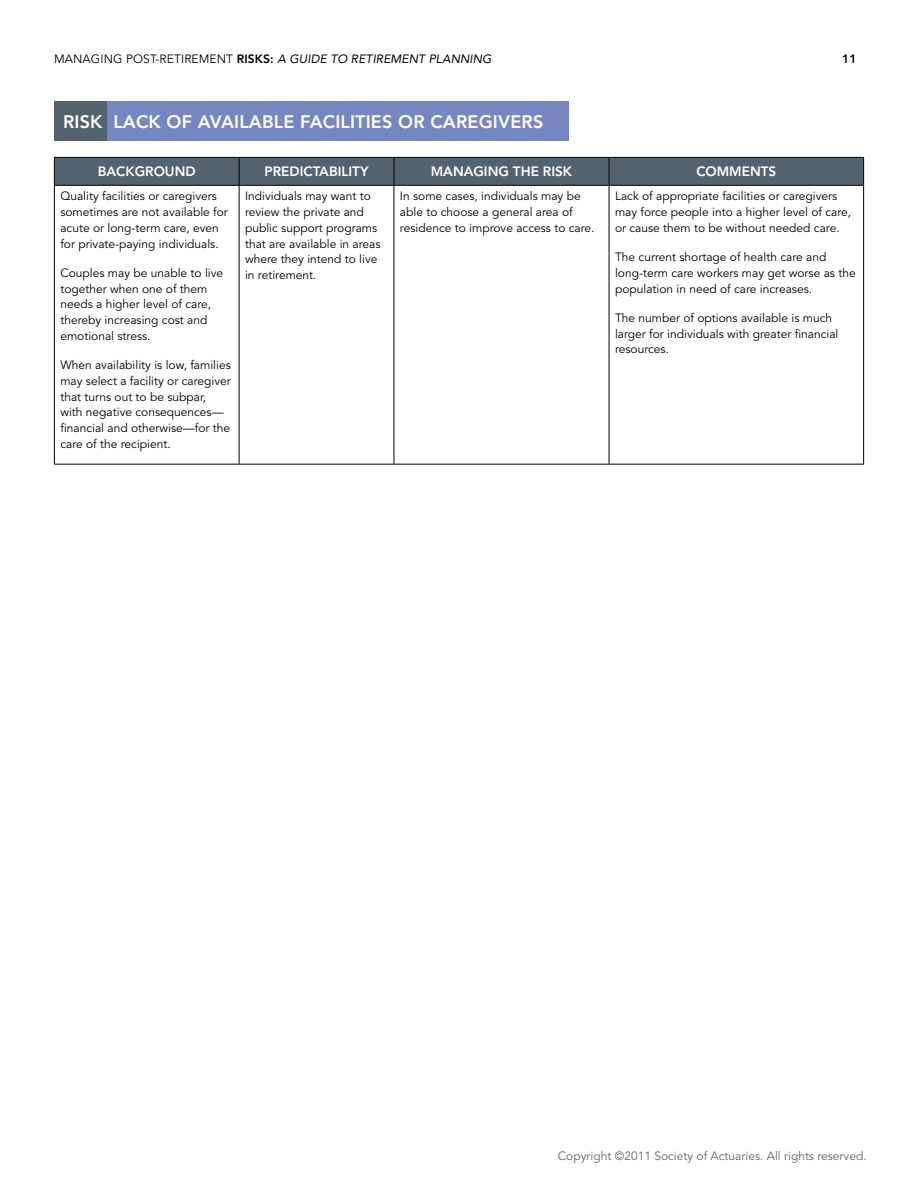
<style>
.page{position:relative;width:918px;height:1188px;background:#fff}
.page>*{position:absolute;margin:0;border:0;box-sizing:border-box;transform-origin:0 0}
.t1{font:800 18px "Avenir";letter-spacing:.01em;color:#fff}
.t2{font:800 13.5px "Avenir";color:#fff}
.t3{font:12px/15.8px "Avenir";color:#000}
.t4{font:italic 12px "Avenir";letter-spacing:.01em;color:#000}
.t5{font:12px "Avenir";color:#636466}
.t6{font:800 12px "Avenir";color:#000}
.s1{font-style:normal}
.s2{font-weight:800;font-style:normal}
</style>
<div class="page">
<div style="left:54px;top:102px;width:514px;height:39px;background:#7686c2"></div>
<hr style="left:54px;top:185px;width:185px;height:1px;background:#000">
<hr style="left:239px;top:185px;width:155px;height:1px;background:#000">
<hr style="left:394px;top:185px;width:215px;height:1px;background:#000">
<hr style="left:609px;top:185px;width:255px;height:1px;background:#000">
<svg style="left:54px;top:157px;width:810px;height:28px;background:#4e5c69"></svg>
<hr style="left:54px;top:186px;width:1px;height:278px;background:#000">
<hr style="left:239px;top:186px;width:1px;height:278px;background:#000">
<hr style="left:394px;top:186px;width:1px;height:278px;background:#000">
<hr style="left:609px;top:186px;width:1px;height:278px;background:#000">
<hr style="left:863px;top:186px;width:1px;height:278px;background:#000">
<hr style="left:54px;top:464px;width:185px;height:1px;background:#000">
<hr style="left:239px;top:464px;width:155px;height:1px;background:#000">
<hr style="left:394px;top:464px;width:215px;height:1px;background:#000">
<hr style="left:609px;top:464px;width:255px;height:1px;background:#000">
<div style="left:54px;top:102px;width:52px;height:39px;background:#53626f"></div>
<p class="t4" style="left:54px;top:52px;width:439px"><span class="s1">MANAGING POST-RETIREMENT</span> <span class="s2">RISKS:</span> A GUIDE TO RETIREMENT PLANNING</p>
<p class="t6" style="left:842px;top:52px;width:16px">11</p>
<h1 class="t1" style="left:63px;top:111px;width:74px">RISK LACK</h1>
<h1 class="t1" style="left:167px;top:111px;width:55px">OF AVAILABLE</h1>
<h1 class="t1" style="left:300px;top:111px;width:20px">FACILITIES</h1>
<h1 class="t1" style="left:398px;top:111px;width:57px">OR CAREGIVERS</h1>
<p class="t2" style="left:98px;top:164px;width:99px">BACKGROUND</p>
<p class="t2" style="left:265px;top:164px;width:106px">PREDICTABILITY</p>
<p class="t2" style="left:431px;top:164px;width:143px">MANAGING THE RISK</p>
<p class="t2" style="left:696px;top:164px;width:81px">COMMENTS</p>
<p class="t3" style="left:60px;top:189px;width:169px">Quality facilities or caregivers sometimes are not available for acute or long-term care, even for private-paying individuals.</p>
<p class="t3" style="left:60px;top:265px;width:164px">Couples may be unable to live together when one of them needs a higher level of care, thereby increasing cost and emotional stress.</p>
<p class="t3" style="left:60px;top:357px;width:172px">When availability is low, families may select a facility or caregiver that turns out to be subpar, with negative consequences— financial and otherwise—for the care of the recipient.</p>
<p class="t3" style="left:245px;top:189px;width:137px">Individuals may want to review the private and public support programs that are available in areas where they intend to live in retirement.</p>
<p class="t3" style="left:400px;top:189px;width:196px">In some cases, individuals may be able to choose a general area of residence to improve access to care.</p>
<p class="t3" style="left:615px;top:189px;width:238px">Lack of appropriate facilities or caregivers may force people into a higher level of care, or cause them to be without needed care.</p>
<p class="t3" style="left:615px;top:249px;width:242px">The current shortage of health care and long-term care workers may get worse as the population in need of care increases.</p>
<p class="t3" style="left:615px;top:310px;width:225px">The number of options available is much larger for individuals with greater financial resources.</p>
<p class="t5" style="left:558px;top:1149px;width:310px">Copyright ©2011 Society of Actuaries. All rights reserved.</p>
</div>
